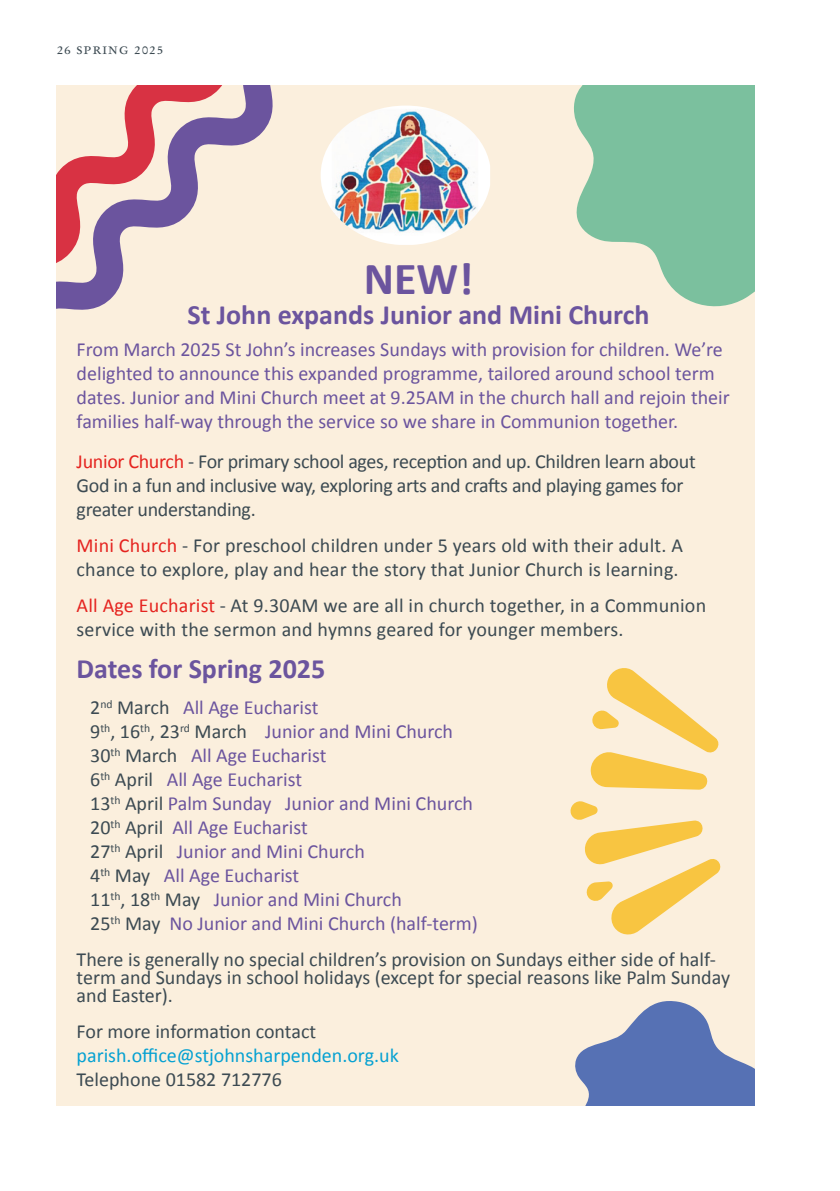
<style>
.page{position:relative;width:840px;height:1191px;background:#fff}
.page>*{position:absolute;margin:0;border:0;box-sizing:border-box;transform-origin:0 0}
.t1{font:700 46px "Calibri";color:#6b549e}
.t2{font:700 28px "Calibri";color:#6b549e}
.t3{font:20px/24px "Calibri";color:#3c4a52}
.t4{font:20px/24px "Calibri";color:#6b549e}
.t5{font:20px "Calibri";color:#05a1d2}
.t6{font:16px "Stempel Garamond LT Pro";letter-spacing:.05em;color:#3c4a52}
.s1{color:#e5231f}
.s2{color:#3c4a52}
</style>
<div class="page">
<div style="left:57px;top:85px;width:697px;height:1021px;background:#fbefdd"></div>
<svg style="left:57px;top:269px;width:67px;height:41px;fill:#6b549e"></svg>
<svg style="left:57px;top:85px;width:216px;height:184px"></svg>
<svg style="left:574px;top:85px;width:180px;height:222px;fill:#7bc09e"></svg>
<svg style="left:570px;top:801px;width:151px;height:134px"></svg>
<svg style="left:590px;top:668px;width:129px;height:121px"></svg>
<svg style="left:575px;top:1001px;width:179px;height:105px"></svg>
<img style="left:320px;top:106px;width:170px;height:139px">
<p class="t6" style="left:57px;top:38px;width:108px">26 spring 2025</p>
<h1 class="t1" style="left:363px;top:246px;width:111px">NEW!</h1>
<h2 class="t2" style="left:187px;top:295px;width:463px">St John expands Junior and Mini Church</h2>
<p class="t4" style="left:77px;top:337px;width:654px">From March 2025 St John’s increases Sundays with provision for children. We’re delighted to announce this expanded programme, tailored around school term dates. Junior and Mini Church meet at 9.25AM in the church hall and rejoin their families half-way through the service so we share in Communion together.</p>
<p class="t3" style="left:77px;top:449px;width:620px"><span class="s1">Junior Church</span> - For primary school ages, reception and up. Children learn about<br>God in a fun and inclusive way, exploring arts and crafts and playing games for greater understanding.</p>
<p class="t3" style="left:77px;top:533px;width:607px"><span class="s1">Mini Church</span> - For preschool children under 5 years old with their adult. A chance to explore, play and hear the story that Junior Church is learning.</p>
<p class="t3" style="left:77px;top:593px;width:630px"><span class="s1">All Age Eucharist</span> - At 9.30AM we are all in church together, in a Communion service with the sermon and hymns geared for younger members.</p>
<h2 class="t2" style="left:77px;top:649px;width:250px">Dates for Spring 2025</h2>
<p class="t4" style="left:90px;top:695px;width:389px"><span class="s2">2</span><sup>nd</sup> <span class="s2">March</span> All Age Eucharist<br><span class="s2">9</span><sup>th</sup><span class="s2">, 16</span><sup>th</sup><span class="s2">, 23</span><sup>rd</sup> <span class="s2">March</span> Junior and Mini Church <span class="s2">30</span><sup>th</sup> <span class="s2">March</span> All Age Eucharist<br><span class="s2">6</span><sup>th</sup> <span class="s2">April</span> All Age Eucharist<br><span class="s2">13</span><sup>th</sup> <span class="s2">April</span> Palm Sunday Junior and Mini Church <span class="s2">20</span><sup>th</sup> <span class="s2">April</span> All Age Eucharist<br><span class="s2">27</span><sup>th</sup> <span class="s2">April</span> Junior and Mini Church<br><span class="s2">4</span><sup>th</sup> <span class="s2">May</span> All Age Eucharist<br><span class="s2">11</span><sup>th</sup><span class="s2">, 18</span><sup>th</sup> <span class="s2">May</span> Junior and Mini Church<br><span class="s2">25</span><sup>th</sup> <span class="s2">May</span> No Junior and Mini Church (half-term)</p>
<p class="t3" style="left:77px;top:950px;width:654px;line-height:18px">There is generally no special children’s provision on Sundays either side of half&shy;term and Sundays in school holidays (except for special reasons like Palm Sunday and Easter).</p>
<p class="t3" style="left:77px;top:1019px;width:241px">For more information contact</p>
<p class="t5" style="left:77px;top:1041px;width:323px">parish.office@stjohnsharpenden.org.uk</p>
<p class="t3" style="left:77px;top:1067px;width:207px">Telephone 01582 712776</p>
</div>
